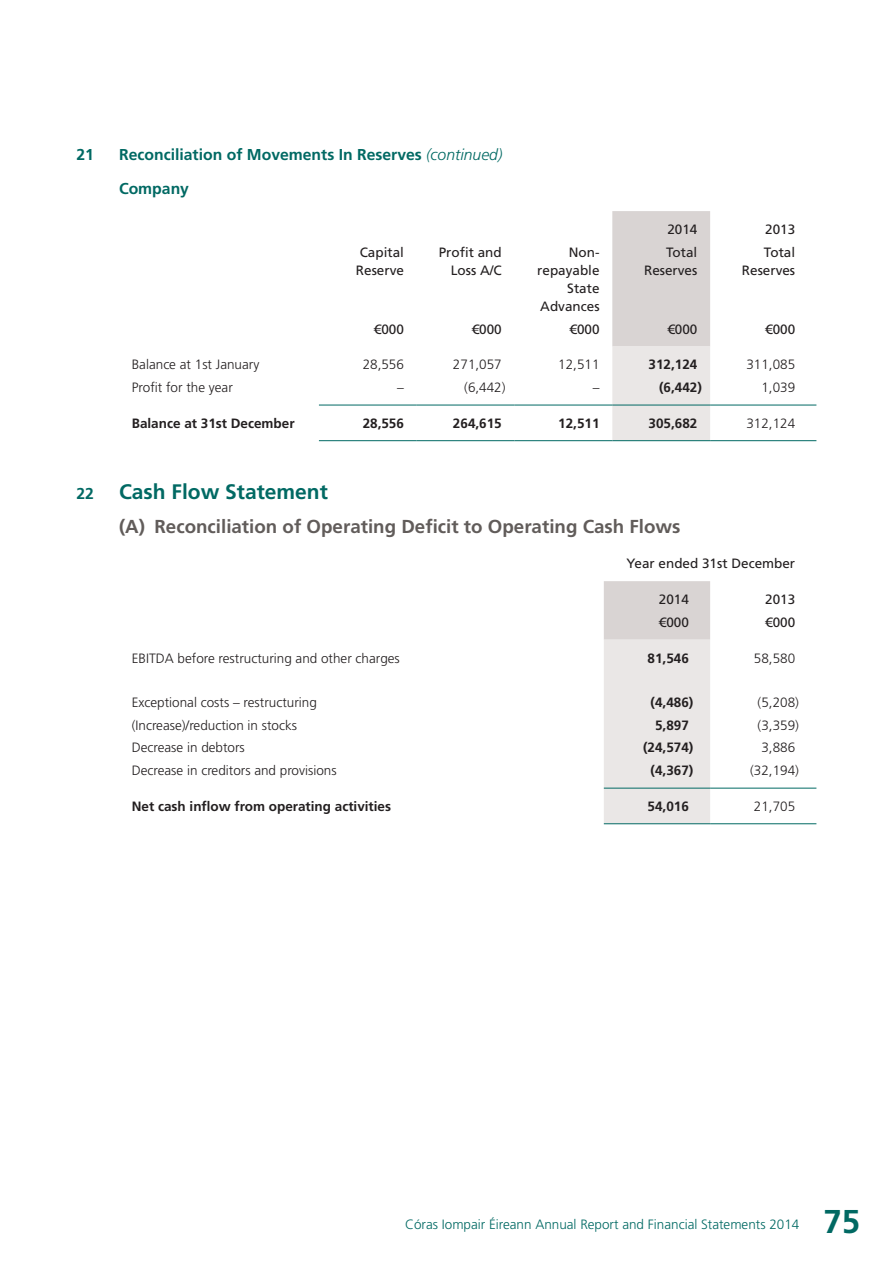
<style>
.page{position:relative;width:893px;height:1263px;background:#fff}
.page>*{position:absolute;margin:0;border:0;box-sizing:border-box;transform-origin:0 0}
.t1{font:700 33px "Frutiger LT Std";color:#016963}
.Notes_sub{font:700 21px "Frutiger LT Std";color:#016963}
.Notes_sub_2_grey{font:700 18.75px "Frutiger LT Std";color:#615c5a}
.Notes_sub-2{font:700 15.75px "Frutiger LT Std";color:#016963}
.Head_10_IV_0B4{font:700 15.75px "Frutiger LT Std";color:#016963}
.Table_Body__1{font:300 13.5px "Frutiger LT Std";color:#231f20}
.Table_Top{font:13.5px "Frutiger LT Std";color:#231f20}
.Table_Body__1_Tab{font:300 13.5px "Frutiger LT Std";color:#231f20}
.Table_Body__1_Tab-2{font:700 13.5px "Frutiger LT Std";color:#231f20}
.t2{font:300 13.5px "Frutiger LT Std";color:#016963}
.Table_Body__1-2{font:700 13.5px "Frutiger LT Std";color:#231f20}
.s1{font-weight:300;font-style:italic}
.s2{font-size:15.75px}
</style>
<div class="page">
<svg style="left:612px;top:211px;width:98px;height:229px;background:#dfdbda"></svg>
<hr style="left:319px;top:405px;width:98px;height:1px;background:#016963">
<hr style="left:319px;top:440px;width:98px;height:1px;background:#016963">
<hr style="left:417px;top:405px;width:97px;height:1px;background:#016963">
<hr style="left:417px;top:440px;width:97px;height:1px;background:#016963">
<hr style="left:514px;top:405px;width:98px;height:1px;background:#016963">
<hr style="left:514px;top:440px;width:98px;height:1px;background:#016963">
<hr style="left:612px;top:405px;width:98px;height:1px;background:#016963">
<hr style="left:612px;top:440px;width:98px;height:1px;background:#016963">
<hr style="left:710px;top:405px;width:106px;height:1px;background:#016963">
<hr style="left:710px;top:440px;width:106px;height:1px;background:#016963">
<svg style="left:604px;top:581px;width:106px;height:242px;background:#e5e2e1"></svg>
<hr style="left:604px;top:788px;width:106px;height:1px;background:#016963">
<hr style="left:604px;top:823px;width:106px;height:1px;background:#016963">
<hr style="left:710px;top:788px;width:106px;height:1px;background:#016963">
<hr style="left:710px;top:823px;width:106px;height:1px;background:#016963">
<p class="Notes_sub-2" style="left:77px;top:146px;width:19px">21</p>
<p class="Notes_sub-2" style="left:119px;top:146px;width:385px">Reconciliation of Movements In Reserves <span class="s1">(continued)</span></p>
<p class="Head_10_IV_0B4" style="left:119px;top:179px;width:72px">Company</p>
<p class="Table_Top" style="left:360px;top:244px;width:46px">Capital</p>
<p class="Table_Top" style="left:356px;top:262px;width:50px">Reserve</p>
<p class="Table_Top" style="left:439px;top:244px;width:65px">Profit and</p>
<p class="Table_Top" style="left:451px;top:262px;width:53px">Loss A/C</p>
<p class="Table_Top" style="left:569px;top:244px;width:32px">Non-</p>
<p class="Table_Top" style="left:537px;top:262px;width:64px">repayable</p>
<p class="Table_Top" style="left:567px;top:280px;width:34px">State</p>
<p class="Table_Top" style="left:540px;top:298px;width:61px">Advances</p>
<p class="Table_Top" style="left:667px;top:221px;width:32px">2014</p>
<p class="Table_Top" style="left:765px;top:221px;width:32px">2013</p>
<p class="Table_Top" style="left:666px;top:244px;width:33px">Total</p>
<p class="Table_Top" style="left:644px;top:262px;width:55px">Reserves</p>
<p class="Table_Top" style="left:764px;top:244px;width:33px">Total</p>
<p class="Table_Top" style="left:742px;top:262px;width:55px">Reserves</p>
<p class="Table_Top" style="left:374px;top:321px;width:32px">€000</p>
<p class="Table_Top" style="left:472px;top:321px;width:32px">€000</p>
<p class="Table_Top" style="left:570px;top:321px;width:32px">€000</p>
<p class="Table_Top" style="left:667px;top:321px;width:32px">€000</p>
<p class="Table_Top" style="left:765px;top:321px;width:32px">€000</p>
<p class="Table_Body__1" style="left:132px;top:357px;width:129px">Balance at 1st January</p>
<p class="Table_Body__1_Tab" style="left:363px;top:357px;width:43px">28,556</p>
<p class="Table_Body__1_Tab" style="left:453px;top:357px;width:50px">271,057</p>
<p class="Table_Body__1_Tab" style="left:558px;top:357px;width:43px">12,511</p>
<p class="Table_Body__1_Tab-2" style="left:649px;top:357px;width:50px">312,124</p>
<p class="Table_Body__1_Tab" style="left:746px;top:357px;width:50px">311,085</p>
<p class="Table_Body__1" style="left:132px;top:380px;width:103px">Profit for the year</p>
<p class="Table_Body__1_Tab" style="left:397px;top:380px;width:8px">–</p>
<p class="Table_Body__1_Tab" style="left:464px;top:380px;width:43px">(6,442)</p>
<p class="Table_Body__1_Tab" style="left:593px;top:380px;width:8px">–</p>
<p class="Table_Body__1_Tab-2" style="left:659px;top:380px;width:44px">(6,442)</p>
<p class="Table_Body__1_Tab" style="left:761px;top:380px;width:35px">1,039</p>
<p class="Table_Body__1-2" style="left:132px;top:415px;width:164px">Balance at 31st December</p>
<p class="Table_Body__1_Tab-2" style="left:363px;top:415px;width:43px">28,556</p>
<p class="Table_Body__1_Tab-2" style="left:453px;top:415px;width:50px">264,615</p>
<p class="Table_Body__1_Tab-2" style="left:558px;top:415px;width:43px">12,511</p>
<p class="Table_Body__1_Tab-2" style="left:649px;top:415px;width:50px">305,682</p>
<p class="Table_Body__1_Tab" style="left:746px;top:416px;width:50px">312,124</p>
<p class="Notes_sub" style="left:77px;top:479px;width:253px"><span class="s2">22</span> Cash Flow Statement</p>
<p class="Notes_sub_2_grey" style="left:119px;top:515px;width:563px">(A) Reconciliation of Operating Deficit to Operating Cash Flows</p>
<p class="Table_Top" style="left:627px;top:556px;width:170px">Year ended 31st December</p>
<p class="Table_Top" style="left:659px;top:591px;width:32px">2014</p>
<p class="Table_Top" style="left:765px;top:591px;width:32px">2013</p>
<p class="Table_Top" style="left:659px;top:614px;width:32px">€000</p>
<p class="Table_Top" style="left:765px;top:614px;width:32px">€000</p>
<p class="Table_Body__1" style="left:132px;top:650px;width:270px">EBITDA before restructuring and other charges</p>
<p class="Table_Body__1_Tab-2" style="left:648px;top:650px;width:43px">81,546</p>
<p class="Table_Body__1_Tab" style="left:754px;top:650px;width:43px">58,580</p>
<p class="Table_Body__1" style="left:132px;top:694px;width:187px">Exceptional costs – restructuring</p>
<p class="Table_Body__1_Tab-2" style="left:651px;top:694px;width:44px">(4,486)</p>
<p class="Table_Body__1_Tab" style="left:758px;top:694px;width:43px">(5,208)</p>
<p class="Table_Body__1" style="left:132px;top:717px;width:167px">(Increase)/reduction in stocks</p>
<p class="Table_Body__1_Tab-2" style="left:655px;top:717px;width:35px">5,897</p>
<p class="Table_Body__1_Tab" style="left:758px;top:717px;width:43px">(3,359)</p>
<p class="Table_Body__1" style="left:132px;top:740px;width:115px">Decrease in debtors</p>
<p class="Table_Body__1_Tab-2" style="left:643px;top:740px;width:52px">(24,574)</p>
<p class="Table_Body__1_Tab" style="left:761px;top:740px;width:35px">3,886</p>
<p class="Table_Body__1" style="left:132px;top:763px;width:206px">Decrease in creditors and provisions</p>
<p class="Table_Body__1_Tab-2" style="left:651px;top:763px;width:44px">(4,367)</p>
<p class="Table_Body__1_Tab" style="left:750px;top:763px;width:50px">(32,194)</p>
<p class="Table_Body__1-2" style="left:132px;top:798px;width:261px">Net cash inflow from operating activities</p>
<p class="Table_Body__1_Tab-2" style="left:648px;top:798px;width:43px">54,016</p>
<p class="Table_Body__1_Tab" style="left:754px;top:799px;width:43px">21,705</p>
<p class="t2" style="left:405px;top:1217px;width:396px">Córas Iompair Éireann Annual Report and Financial Statements 2014</p>
<h1 class="t1" style="left:824px;top:1202px;width:38px">75</h1>
</div>
